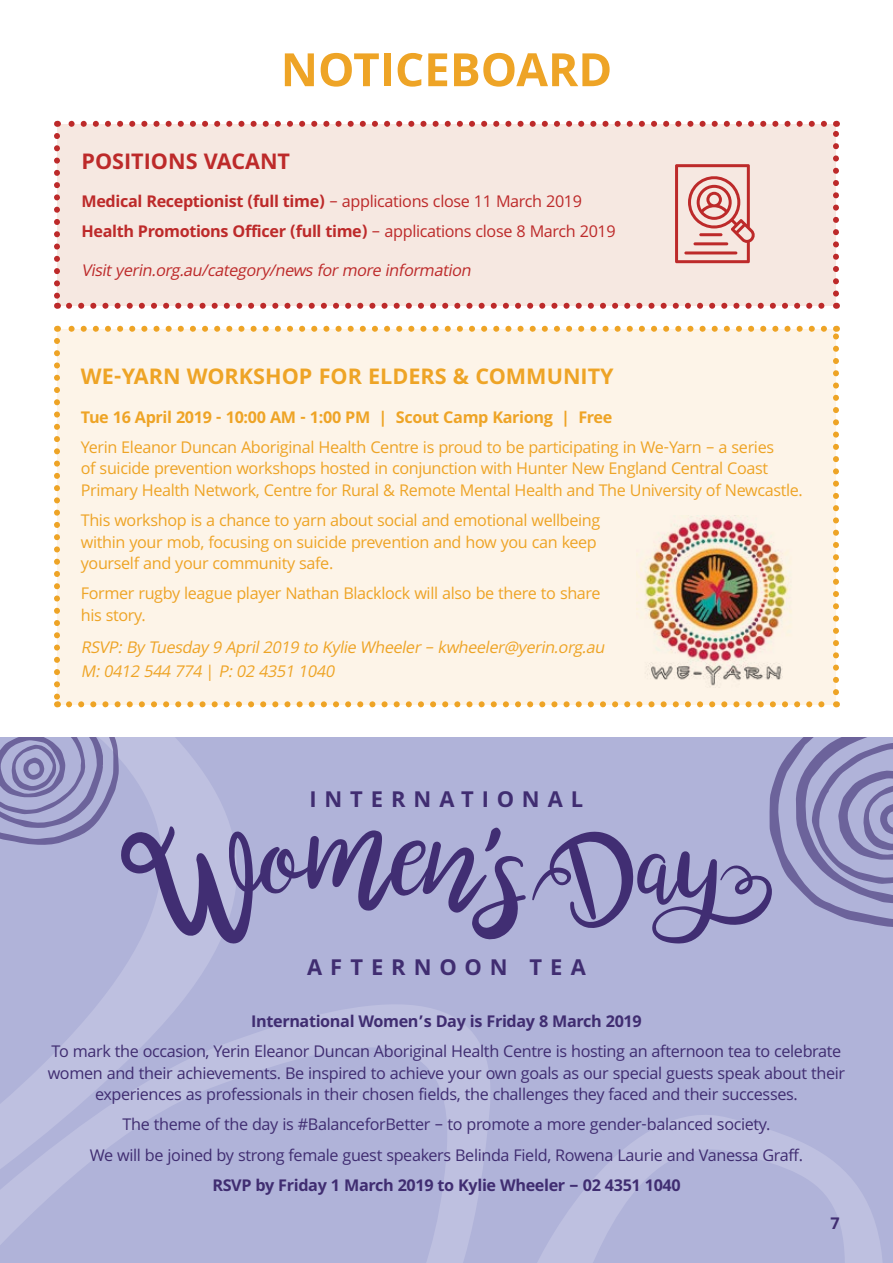
<style>
.page{position:relative;width:893px;height:1263px;background:#fff}
.page>*{position:absolute;margin:0;border:0;box-sizing:border-box;transform-origin:0 0}
.t1{font:700 51px "Khula";color:#eea426}
.t2{font:700 24.3px "Khula";letter-spacing:.32em;color:#402d71}
.t3{font:700 24px "Khula";color:#eea426}
.t4{font:700 24px "Khula";color:#bd2a2a}
.t5{font:18px/21.6px "Khula";letter-spacing:-.02em;color:#eea426}
.t6{font:18px/21.6px "Khula";letter-spacing:-.02em;color:#402d71;text-align:center}
.t7{font:700 18px/30.2px "Khula";letter-spacing:-.02em;color:#bd2a2a}
.t8{font:700 18px "Khula";letter-spacing:-.02em;color:#402d71}
.t9{font:italic 18px/24px "Khula";color:#eea426}
.t10{font:700 18px "Khula";letter-spacing:-.02em;color:#eea426}
.t11{font:italic 18px "Khula";color:#bd2a2a}
.s1{font-weight:400}
.s2{font-style:normal}
</style>
<div class="page">
<div style="left:57px;top:124px;width:779px;height:182px;background:#f6e8e1"></div>
<svg style="left:69px;top:303px;width:756px;height:6px"></svg>
<svg style="left:54px;top:136px;width:6px;height:173px"></svg>
<svg style="left:833px;top:121px;width:6px;height:173px"></svg>
<svg style="left:57px;top:121px;width:767px;height:6px"></svg>
<div style="left:57px;top:329px;width:779px;height:375px;background:#fdf4e8"></div>
<svg style="left:69px;top:701px;width:761px;height:6px"></svg>
<svg style="left:54px;top:341px;width:6px;height:366px"></svg>
<svg style="left:833px;top:326px;width:6px;height:366px"></svg>
<svg style="left:57px;top:326px;width:767px;height:6px"></svg>
<svg style="left:675px;top:164px;width:80px;height:99px"></svg>
<hr style="left:699px;top:233px;width:23px;height:3px;background:#bd2a2a;border-radius:2px">
<hr style="left:693px;top:242px;width:35px;height:3px;background:#bd2a2a;border-radius:2px">
<hr style="left:684px;top:251px;width:53px;height:3px;background:#bd2a2a;border-radius:2px">
<svg style="left:0;top:737px;width:893px;height:526px;fill:#b0b3d9"></svg>
<svg style="left:532px;top:737px;width:361px;height:206px"></svg>
<svg style="left:0;top:737px;width:526px;height:207px"></svg>
<img style="left:636px;top:516px;width:155px;height:170px">
<h1 class="t1" style="left:281px;top:39px;width:333px">NOTICEBOARD</h1>
<h3 class="t4" style="left:81px;top:147px;width:210px">POSITIONS VACANT</h3>
<p class="t7" style="left:81px;top:186px;width:536px">Medical Receptionist (full time) <span class="s1">– applications close 11 March 2019<br></span>Health Promotions Officer (full time) <span class="s1">– applications close 8 March 2019</span></p>
<p class="t11" style="left:81px;top:259px;width:395px">Visityerin.org.au/category/newsformoreinformation</p>
<h3 class="t3" style="left:81px;top:362px;width:534px">WE-YARN WORKSHOP FOR ELDERS &amp; COMMUNITY</h3>
<p class="t10" style="left:81px;top:406px;width:533px">Tue 16 April 2019 - 10:00 AM - 1:00 PM | Scout Camp Kariong | Free</p>
<p class="t5" style="left:81px;top:438px;width:723px">Yerin Eleanor Duncan Aboriginal Health Centre is proud to be participating in We-Yarn – a series<br>of suicide prevention workshops hosted in conjunction with Hunter New England Central Coast<br>Primary Health Network, Centre for Rural &amp; Remote Mental Health and The University of Newcastle.</p>
<p class="t5" style="left:81px;top:511px;width:521px">This workshop is a chance to yarn about social and emotional wellbeing within your mob, focusing on suicide prevention and how you can keep yourself and your community safe.</p>
<p class="t5" style="left:81px;top:585px;width:521px">Former rugby league player Nathan Blacklock will also be there to share his story.</p>
<p class="t9" style="left:81px;top:638px;width:530px">RSVP:ByTuesday9April2019to KylieWheeler–kwheeler@yerin.org.au<br>M:0412544774<span class="s2">|</span> P:0243511040</p>
<h2 class="t2" style="left:310px;top:784px;width:275px">INTERNATIONAL</h2>
<h2 class="t2" style="left:307px;top:953px;width:280px">AFTERNOON TEA</h2>
<p class="t8" style="left:251px;top:1010px;width:392px">International Women’s Day is Friday 8 March 2019</p>
<p class="t6" style="left:48px;top:1042px;width:799px">To mark the occasion, Yerin Eleanor Duncan Aboriginal Health Centre is hosting an afternoon tea to celebrate women and their achievements. Be inspired to achieve your own goals as our special guests speak about their experiences as professionals in their chosen fields, the challenges they faced and their successes.</p>
<p class="t6" style="left:90px;top:1111px;width:715px;line-height:30.2px">The theme of the day is #BalanceforBetter – to promote a more gender-balanced society.<br>We will be joined by strong female guest speakers Belinda Field, Rowena Laurie and Vanessa Graff.</p>
<p class="t8" style="left:212px;top:1174px;width:470px">RSVP by Friday 1 March 2019 to Kylie Wheeler – 02 4351 1040</p>
<p class="t8" style="left:830px;top:1212px;width:11px">7</p>
</div>
